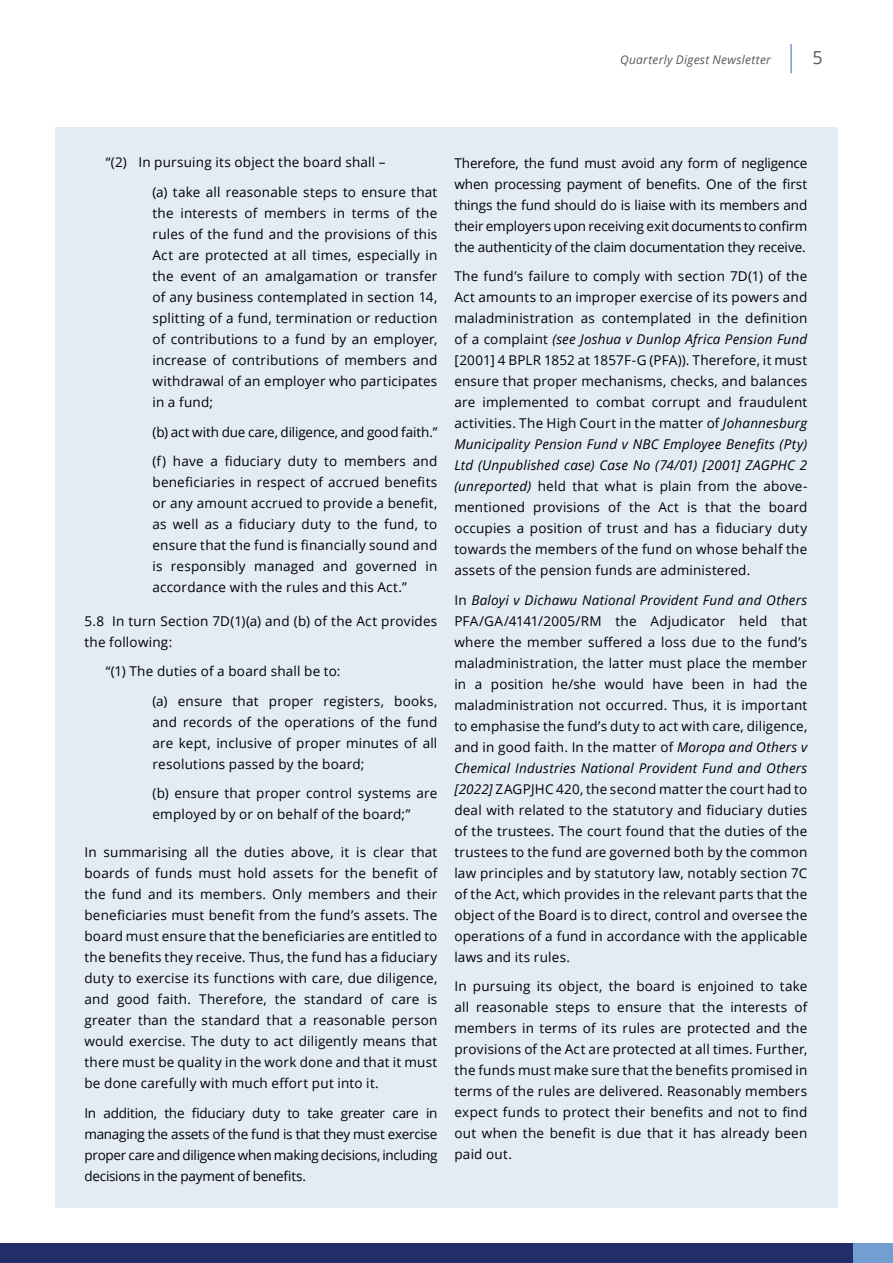
<style>
.page{position:relative;width:893px;height:1263px;background:#fff}
.page>*{position:absolute;margin:0;border:0;box-sizing:border-box;transform-origin:0 0}
.t1{font:18px "Open Sans";color:#58595b}
.t2{font:13.5px/21px "Open Sans";letter-spacing:.015em;color:#000;text-align:justify}
.t3{font:italic 12px "Open Sans";letter-spacing:.025em;color:#58595b}
.s1{font-style:italic}
</style>
<div class="page">
<div style="left:55px;top:128px;width:783px;height:1080px;background:#e3ebf5"></div>
<div style="left:0;top:1243px;width:893px;height:20px;background:#739ed1"></div>
<div style="left:0;top:1243px;width:852px;height:20px;background:#232d68"></div>
<hr style="left:790px;top:44px;width:2px;height:29px;background:#739ed1">
<p class="t3" style="left:620px;top:51px;width:152px">Quarterly Digest Newsletter</p>
<h1 class="t1" style="left:813px;top:45px;width:12px">5</h1>
<p class="t2" style="left:152px;top:147px;width:286px;line-height:29.5px;text-indent:-47px">“(2) In pursuing its object the board shall –<br>(a) take all reasonable steps to ensure that</p>
<p class="t2" style="left:152px;top:202px;width:286px">the interests of members in terms of the rules of the fund and the provisions of this Act are protected at all times, especially in the event of an amalgamation or transfer of any business contemplated in section 14, splitting of a fund, termination or reduction of contributions to a fund by an employer, increase of contributions of members and withdrawal of an employer who participates in a fund;</p>
<p class="t2" style="left:152px;top:416px;width:286px;line-height:29.5px">(b) act with due care, diligence, and good faith.” (f) have a fiduciary duty to members and</p>
<p class="t2" style="left:152px;top:471px;width:286px">beneficiaries in respect of accrued benefits or any amount accrued to provide a benefit, as well as a fiduciary duty to the fund, to ensure that the fund is financially sound and is responsibly managed and governed in accordance with the rules and this Act.”</p>
<p class="t2" style="left:84px;top:610px;width:354px">5.8 In turn Section 7D(1)(a) and (b) of the Act provides the following:</p>
<p class="t2" style="left:152px;top:656px;width:286px;line-height:29.5px;text-indent:-47px">“(1) The duties of a board shall be to:<br>(a) ensure that proper registers, books,</p>
<p class="t2" style="left:152px;top:711px;width:286px">and records of the operations of the fund are kept, inclusive of proper minutes of all resolutions passed by the board;</p>
<p class="t2" style="left:152px;top:783px;width:286px">(b) ensure that proper control systems are employed by or on behalf of the board;”</p>
<p class="t2" style="left:84px;top:842px;width:354px">In summarising all the duties above, it is clear that boards of funds must hold assets for the benefit of the fund and its members. Only members and their beneficiaries must benefit from the fund’s assets. The board must ensure that the beneficiaries are entitled to the benefits they receive. Thus, the fund has a fiduciary duty to exercise its functions with care, due diligence, and good faith. Therefore, the standard of care is greater than the standard that a reasonable person would exercise. The duty to act diligently means that there must be quality in the work done and that it must be done carefully with much effort put into it.</p>
<p class="t2" style="left:84px;top:1102px;width:354px">In addition, the fiduciary duty to take greater care in managing the assets of the fund is that they must exercise proper care and diligence when making decisions, including decisions in the payment of benefits.</p>
<p class="t2" style="left:454px;top:152px;width:354px">Therefore, the fund must avoid any form of negligence when processing payment of benefits. One of the first things the fund should do is liaise with its members and their employers upon receiving exit documents to confirm the authenticity of the claim documentation they receive.</p>
<p class="t2" style="left:454px;top:265px;width:354px">The fund’s failure to comply with section 7D(1) of the Act amounts to an improper exercise of its powers and maladministration as contemplated in the definition of a complaint <span class="s1">(see Joshua v Dunlop Africa Pension Fund </span>[2001] 4 BPLR 1852 at 1857F-G (PFA)). Therefore, it must ensure that proper mechanisms, checks, and balances are implemented to combat corrupt and fraudulent activities. The High Court in the matter of <span class="s1">Johannesburg Municipality Pension Fund v NBC Employee Benefits (Pty)<br>Ltd (Unpublished case) Case No (74/01) [2001] ZAGPHC 2 (unreported)</span> held that what is plain from the above&shy;mentioned provisions of the Act is that the board occupies a position of trust and has a fiduciary duty towards the members of the fund on whose behalf the assets of the pension funds are administered.</p>
<p class="t2" style="left:454px;top:589px;width:354px">In <span class="s1">Baloyi v Dichawu National Provident Fund and Others </span>PFA/GA/4141/2005/RM the Adjudicator held that where the member suffered a loss due to the fund’s maladministration, the latter must place the member in a position he/she would have been in had the maladministration not occurred. Thus, it is important to emphasise the fund’s duty to act with care, diligence, and in good faith. In the matter of <span class="s1">Moropa and Others v Chemical Industries National Provident Fund and Others [2022]</span> ZAGPJHC 420, the second matter the court had to deal with related to the statutory and fiduciary duties of the trustees. The court found that the duties of the trustees to the fund are governed both by the common law principles and by statutory law, notably section 7C of the Act, which provides in the relevant parts that the object of the Board is to direct, control and oversee the operations of a fund in accordance with the applicable laws and its rules.</p>
<p class="t2" style="left:454px;top:976px;width:354px">In pursuing its object, the board is enjoined to take all reasonable steps to ensure that the interests of members in terms of its rules are protected and the provisions of the Act are protected at all times. Further, the funds must make sure that the benefits promised in terms of the rules are delivered. Reasonably members expect funds to protect their benefits and not to find out when the benefit is due that it has already been paid out.</p>
</div>
